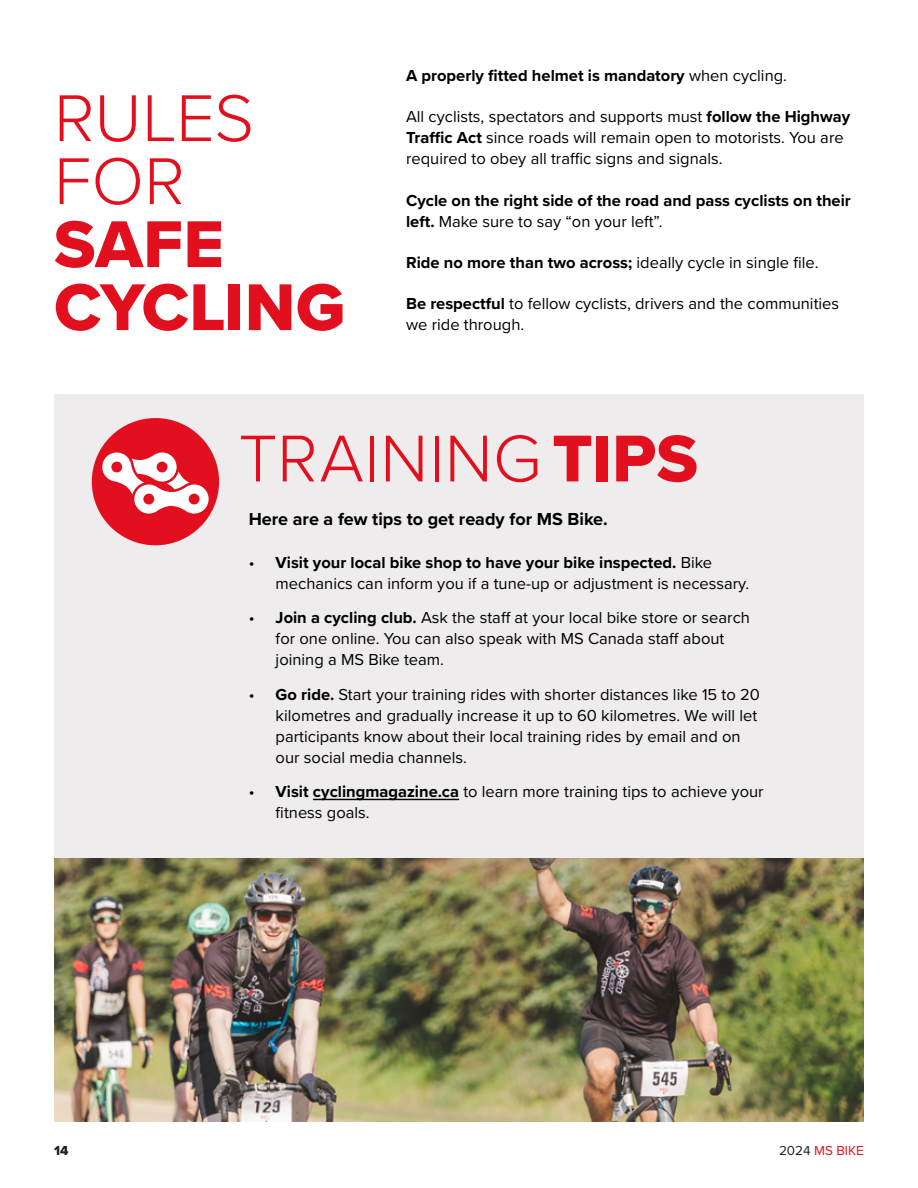
<style>
.page{position:relative;width:918px;height:1188px;background:#fff}
.page>*{position:absolute;margin:0;border:0;box-sizing:border-box;transform-origin:0 0}
.t1{font:300 68.55px/63px "Proxima Nova";letter-spacing:.005em;color:#e2101f}
.t2{font:68.55px/63px "Proxima Nova Extrabld";letter-spacing:.005em;color:#e2101f}
.t3{font:700 18px "Proxima Nova";color:#000}
.t4{font:16.5px/21px "Proxima Nova";color:#000}
.t5{font:700 16.5px/21px "Proxima Nova";color:#000}
.t6{font:13.5px "Proxima Nova";color:#e2101f}
.t7{font:13.5px "Proxima Nova Extrabld";color:#1c1f24}
.s1{font-weight:400}
.s2{font-weight:700}
.s3{font-family:"Proxima Nova Extrabld";font-weight:400}
.s4{color:#1c1f24}
</style>
<div class="page">
<div style="left:54px;top:394px;width:810px;height:727px;background:#eeecec"></div>
<hr style="left:313px;top:799px;width:146px;height:1px;background:#000">
<div style="left:92px;top:418px;width:127px;height:127px;background:#e2101f;border-radius:50%"></div>
<svg style="left:102px;top:452px;width:107px;height:62px"></svg>
<img style="left:54px;top:859px;width:810px;height:262px">
<h1 class="t1" style="left:54px;top:83px;width:202px">RULES<br>FOR</h1>
<h1 class="t2" style="left:54px;top:212px;width:293px">SAFE<br>CYCLING</h1>
<p class="t5" style="left:406px;top:65px;width:382px">A properly fitted helmet is mandatory <span class="s1">when cycling.</span></p>
<p class="t4" style="left:406px;top:106px;width:446px">All cyclists, spectators and supports must <span class="s2">follow the Highway<br>Traffic Act</span> since roads will remain open to motorists. You are required to obey all traffic signs and signals.</p>
<p class="t5" style="left:406px;top:189px;width:446px">Cycle on the right side of the road and pass cyclists on their left. <span class="s1">Make sure to say “on your left”.</span></p>
<p class="t4" style="left:406px;top:251px;width:414px"><span class="s2">Ride no more than two across;</span> ideally cycle in single file.</p>
<p class="t4" style="left:406px;top:292px;width:435px"><span class="s2">Be respectful</span> to fellow cyclists, drivers and the communities we ride through.</p>
<h1 class="t1" style="left:239px;top:423px;width:461px">TRAINING <span class="s3">TIPS</span></h1>
<p class="t3" style="left:249px;top:506px;width:361px">Here are a few tips to get ready for MS Bike.</p>
<p class="t4" style="left:276px;top:551px;width:475px;text-indent:-27px">• <span class="s2">Visit your local bike shop to have your bike inspected.</span> Bike mechanics can inform you if a tune-up or adjustment is necessary.</p>
<p class="t4" style="left:276px;top:606px;width:476px;text-indent:-27px">• <span class="s2">Join a cycling club.</span> Ask the staff at your local bike store or search for one online. You can also speak with MS Canada staff about joining a MS Bike team.</p>
<p class="t4" style="left:276px;top:683px;width:486px;text-indent:-27px">• <span class="s2">Go ride.</span> Start your training rides with shorter distances like 15 to 20 kilometres and gradually increase it up to 60 kilometres. We will let participants know about their local training rides by email and on our social media channels.</p>
<p class="t4" style="left:276px;top:780px;width:490px;text-indent:-27px">• <span class="s2">Visit cyclingmagazine.ca</span> to learn more training tips to achieve your fitness goals.</p>
<p class="t7" style="left:54px;top:1140px;width:16px">14</p>
<p class="t6" style="left:779px;top:1140px;width:86px"><span class="s4">2024</span> MS BIKE</p>
</div>
